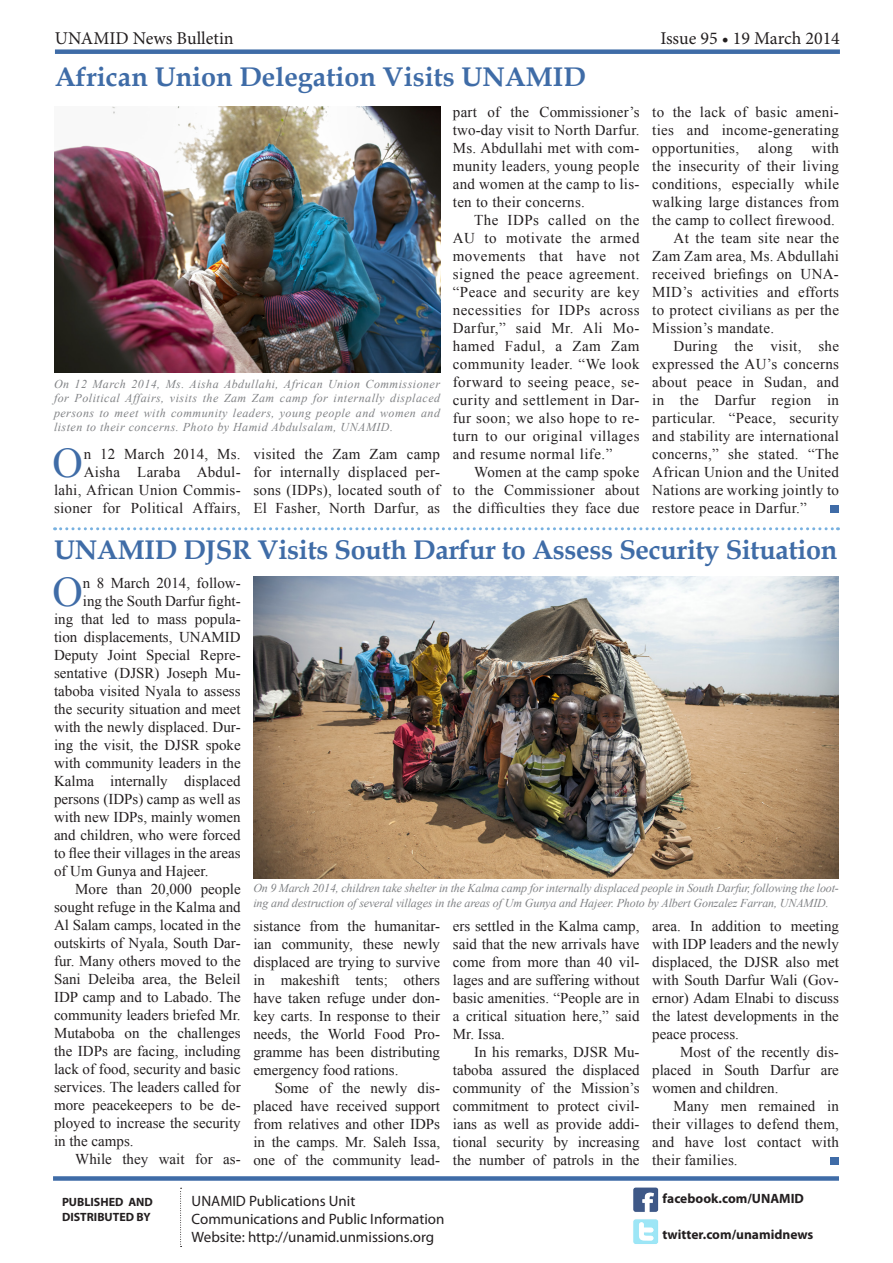
<style>
.page{position:relative;width:893px;height:1263px;background:#fff}
.page>*{position:absolute;margin:0;border:0;box-sizing:border-box;transform-origin:0 0}
.Bulletin_Nextstyle{font:42.15px "Times New Roman";color:#3f6ca7}
.No_Spacing{font:700 27px "Book Antiqua";letter-spacing:-.01em;color:#3f6ca7}
.t1{font:18px "Minion Pro";color:#231f20}
.Bulletin_Nextstyle-2{font:15px/18px "Times New Roman";color:#231f20;text-align:justify}
.t2{font:15px/18px "Myriad Pro";color:#231f20}
.Bulletin_Nextstyle-3{font:15px/18px "Times New Roman";letter-spacing:.02em;color:#231f20;text-align:right}
.t3{font:700 13.5px "Myriad Pro";color:#231f20}
.captions{font:italic 12px/14.4px "Times New Roman";letter-spacing:-.01em;color:#808285;text-align:justify}
.t4{font:700 12px "Myriad Pro";color:#231f20}
</style>
<div class="page">
<img style="left:54px;top:106px;width:386px;height:266px">
<img style="left:633px;top:1187px;width:26px;height:25px">
<img style="left:633px;top:1219px;width:26px;height:25px">
<div style="left:53px;top:1176px;width:786px;height:5px;background:#3f6ca7"></div>
<svg style="left:180px;top:1188px;width:2px;height:59px"></svg>
<div style="left:55px;top:49px;width:785px;height:5px;background:#3f6ca7"></div>
<svg style="left:55px;top:527px;width:783px;height:3px"></svg>
<div style="left:830px;top:505px;width:9px;height:8px;background:#3f6ca7"></div>
<div style="left:830px;top:1157px;width:9px;height:8px;background:#3f6ca7"></div>
<img style="left:253px;top:576px;width:586px;height:303px">
<p class="t1" style="left:55px;top:26px;width:180px">UNAMID News Bulletin</p>
<p class="t1" style="left:660px;top:26px;width:181px">Issue 95 • 19 March 2014</p>
<p class="No_Spacing" style="left:55px;top:61px;width:532px">African Union Delegation Visits UNAMID</p>
<p class="Bulletin_Nextstyle-2" style="left:453px;top:102px;width:188px">part of the Commissioner’s two-day visit to North Darfur.<br>Ms. Abdullahi met with com&shy;munity leaders, young people and women at the camp to lis&shy;ten to their concerns.</p>
<p class="Bulletin_Nextstyle-2" style="left:453px;top:210px;width:188px;text-indent:21px">The IDPs called on the AU to motivate the armed movements that have not signed the peace agreement. “Peace and security are key necessities for IDPs across Darfur,” said Mr. Ali Mo&shy;hamed Fadul, a Zam Zam community leader. “We look forward to seeing peace, se&shy;curity and settlement in Dar&shy;fur soon; we also hope to re&shy;turn to our original villages and resume normal life.”</p>
<p class="Bulletin_Nextstyle-2" style="left:453px;top:462px;width:188px;text-indent:21px">Women at the camp spoke to the Commissioner about the difficulties they face due</p>
<p class="Bulletin_Nextstyle-2" style="left:652px;top:102px;width:188px">to the lack of basic ameni&shy;ties and income-generating opportunities,</p>
<p class="Bulletin_Nextstyle-2" style="left:652px;top:138px;width:188px;text-indent:159px">with the insecurity of their living conditions, especially while walking large distances from the camp to collect firewood.</p>
<p class="Bulletin_Nextstyle-2" style="left:652px;top:228px;width:188px;text-indent:21px">At the team site near the Zam Zam area, Ms. Abdullahi received briefings on UNA-MID’s activities and efforts to protect civilians as per the Mission’s mandate.</p>
<p class="Bulletin_Nextstyle-2" style="left:652px;top:336px;width:188px;text-indent:21px">During the visit, she expressed the AU’s concerns about peace in Sudan, and in the Darfur region in particular. “Peace, security and stability are international concerns,” she stated. “The African Union and the United Nations are working jointly to restore peace in Darfur.”</p>
<p class="No_Spacing" style="left:54px;top:534px;width:785px">UNAMID DJSR Visits South Darfur to Assess Security Situation</p>
<p class="Bulletin_Nextstyle" style="left:53px;top:564px;width:32px">O</p>
<p class="Bulletin_Nextstyle-2" style="left:83px;top:574px;width:159px">n 8 March 2014, follow-</p>
<p class="Bulletin_Nextstyle-2" style="left:758px;top:138px;width:36px">along</p>
<p class="captions" style="left:54px;top:377px;width:388px">On 12 March 2014, Ms. Aisha Abdullahi, African Union Commissioner for Political Affairs, visits the Zam Zam camp for internally displaced persons to meet with community leaders, young people and women and listen to their concerns. Photo by Hamid Abdulsalam, UNAMID.</p>
<p class="Bulletin_Nextstyle" style="left:53px;top:434px;width:32px">O</p>
<p class="Bulletin_Nextstyle-3" style="left:54px;top:444px;width:188px">n 12 March 2014, Ms.<br>Aisha Laraba Abdul&shy;lahi, African Union Commis&shy;sioner for Political Affairs,</p>
<p class="Bulletin_Nextstyle-2" style="left:253px;top:444px;width:188px">visited the Zam Zam camp for internally displaced per&shy;sons (IDPs), located south of El Fasher, North Darfur, as</p>
<p class="Bulletin_Nextstyle-2" style="left:83px;top:592px;width:159px">ing the South Darfur fight-</p>
<p class="Bulletin_Nextstyle-2" style="left:54px;top:610px;width:188px">ing that led to mass popula-</p>
<p class="Bulletin_Nextstyle-2" style="left:54px;top:628px;width:188px">tion displacements, UNAMID</p>
<p class="Bulletin_Nextstyle-2" style="left:54px;top:646px;width:188px">Deputy Joint Special Repre-</p>
<p class="Bulletin_Nextstyle-2" style="left:54px;top:664px;width:188px">sentative (DJSR) Joseph Mu-</p>
<p class="Bulletin_Nextstyle-2" style="left:54px;top:682px;width:188px">taboba visited Nyala to assess</p>
<p class="Bulletin_Nextstyle-2" style="left:54px;top:700px;width:188px">the security situation and meet</p>
<p class="Bulletin_Nextstyle-2" style="left:54px;top:718px;width:188px">with the newly displaced. Dur-</p>
<p class="Bulletin_Nextstyle-2" style="left:54px;top:736px;width:188px">ing the visit, the DJSR spoke</p>
<p class="Bulletin_Nextstyle-2" style="left:54px;top:754px;width:188px">with community leaders in the</p>
<p class="Bulletin_Nextstyle-2" style="left:54px;top:772px;width:188px">Kalma internally displaced</p>
<p class="Bulletin_Nextstyle-2" style="left:54px;top:790px;width:188px">persons (IDPs) camp as well as</p>
<p class="Bulletin_Nextstyle-2" style="left:54px;top:808px;width:188px">with new IDPs, mainly women</p>
<p class="Bulletin_Nextstyle-2" style="left:54px;top:826px;width:188px">and children, who were forced</p>
<p class="Bulletin_Nextstyle-2" style="left:54px;top:844px;width:188px">to flee their villages in the areas</p>
<p class="Bulletin_Nextstyle-2" style="left:54px;top:862px;width:156px">of Um Gunya and Hajeer.</p>
<p class="Bulletin_Nextstyle-2" style="left:54px;top:880px;width:188px;text-indent:21px">More than 20,000 people sought refuge in the Kalma and Al Salam camps, located in the outskirts of Nyala, South Dar&shy;fur. Many others moved to the Sani Deleiba area, the Beleil IDP camp and to Labado. The community leaders briefed Mr.<br>Mutaboba on the challenges the IDPs are facing, including lack of food, security and basic services. The leaders called for more peacekeepers to be de&shy;ployed to increase the security in the camps.</p>
<p class="Bulletin_Nextstyle-2" style="left:75px;top:1150px;width:167px">While they wait for as-</p>
<p class="captions" style="left:253px;top:881px;width:587px">On 9 March 2014, children take shelter in the Kalma camp for internally displaced people in South Darfur, following the loot&shy;ing and destruction of several villages in the areas of Um Gunya and Hajeer. Photo by Albert Gonzalez Farran, UNAMID.</p>
<p class="Bulletin_Nextstyle-2" style="left:253px;top:916px;width:188px">sistance from the humanitar&shy;ian community, these newly displaced are trying to survive in makeshift tents; others have taken refuge under don&shy;key carts. In response to their needs, the World Food Pro&shy;gramme has been distributing emergency food rations.</p>
<p class="Bulletin_Nextstyle-2" style="left:253px;top:1078px;width:188px;text-indent:21px">Some of the newly dis&shy;placed have received support from relatives and other IDPs in the camps. Mr. Saleh Issa, one of the community lead-</p>
<p class="Bulletin_Nextstyle-2" style="left:453px;top:916px;width:188px">ers settled in the Kalma camp, said that the new arrivals have come from more than 40 vil&shy;lages and are suffering without basic amenities. “People are in a critical situation here,” said Mr. Issa.</p>
<p class="Bulletin_Nextstyle-2" style="left:453px;top:1042px;width:188px;text-indent:21px">In his remarks, DJSR Mu&shy;taboba assured the displaced community of the Mission’s commitment to protect civil&shy;ians as well as provide addi&shy;tional security by increasing the number of patrols in the</p>
<p class="Bulletin_Nextstyle-2" style="left:652px;top:916px;width:188px">area. In addition to meeting with IDP leaders and the newly displaced, the DJSR also met with South Darfur Wali (Gov&shy;ernor) Adam Elnabi to discuss the latest developments in the peace process.</p>
<p class="Bulletin_Nextstyle-2" style="left:652px;top:1042px;width:188px;text-indent:28px">Most of the recently dis&shy;placed in South Darfur are women and children.</p>
<p class="Bulletin_Nextstyle-2" style="left:652px;top:1096px;width:188px;text-indent:21px">Many men remained in their villages to defend them, and have lost contact with their families.</p>
<p class="t4" style="left:62px;top:1194px;width:92px">PUBLISHED AND</p>
<p class="t4" style="left:62px;top:1209px;width:90px">DISTRIBUTED BY</p>
<p class="t2" style="left:192px;top:1191px;width:254px">UNAMID Publications Unit<br>Communications and Public Information</p>
<p class="t2" style="left:192px;top:1227px;width:244px">Website: http://unamid.unmissions.org</p>
<p class="t3" style="left:663px;top:1189px;width:143px">facebook.com/UNAMID</p>
<p class="t3" style="left:663px;top:1225px;width:152px">twitter.com/unamidnews</p>
</div>
